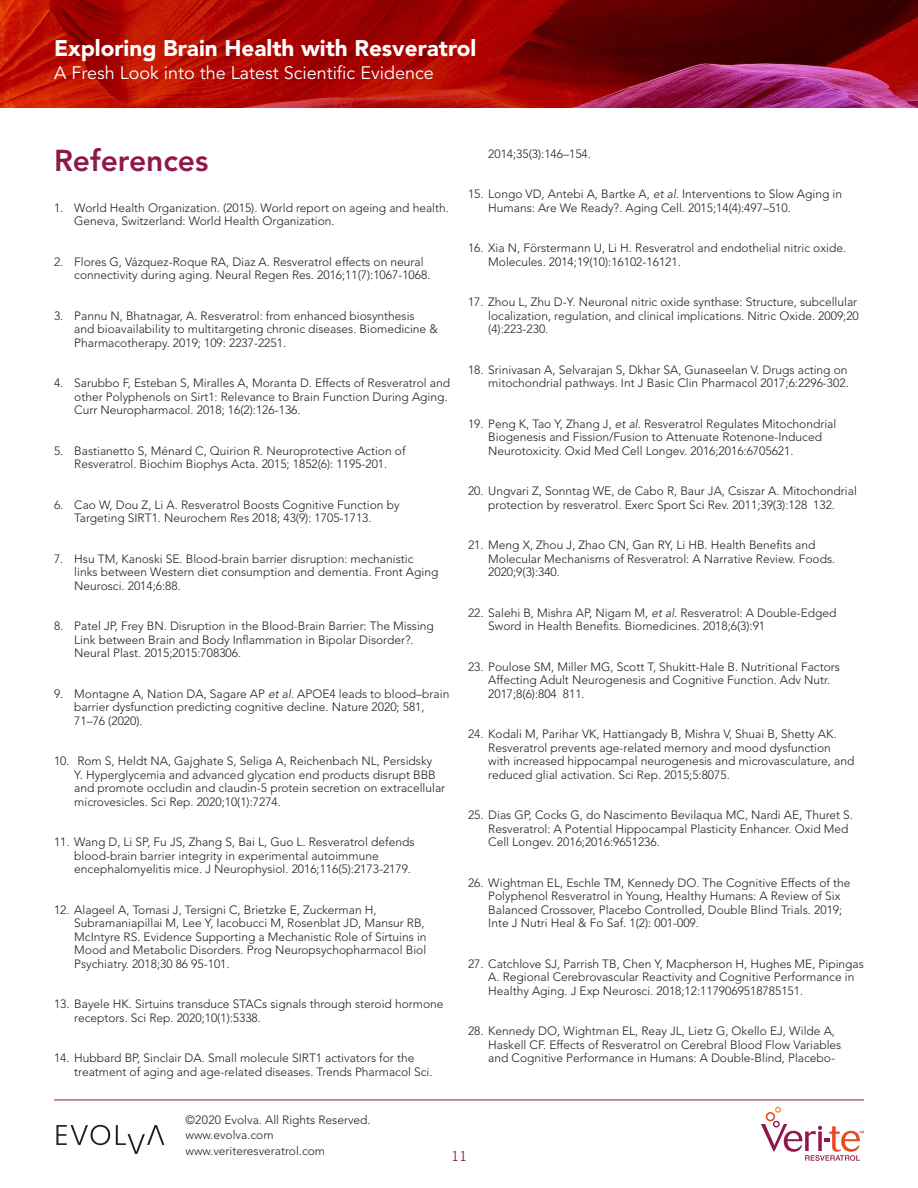
<style>
.page{position:relative;width:918px;height:1188px;background:#fff}
.page>*{position:absolute;margin:0;border:0;box-sizing:border-box;transform-origin:0 0}
.subhead{font:800 30px "Avenir LT Std";color:#8f174b}
.t1{font:900 22.5px "Avenir LT Std";color:#fff}
.t2{font:18px "Avenir LT Std";color:#fff}
.t3{font:13.5px "Trade Gothic";color:#8f174b}
.t4{font:300 12px/13.5px "Avenir LT Std";color:#231f20}
.s1{font-style:italic}
</style>
<div class="page">
<svg style="left:761px;top:1107px;width:103px;height:54px"></svg>
<hr style="left:54px;top:1100px;width:810px;height:1px;background:#8f174b">
<img style="left:0;top:0;width:918px;height:108px">
<svg style="left:56px;top:1125px;width:54px;height:20px"></svg>
<svg style="left:116px;top:1125px;width:48px;height:29px"></svg>
<p class="t1" style="left:54px;top:34px;width:424px">Exploring Brain Health with Resveratrol</p>
<p class="t2" style="left:54px;top:62px;width:381px">A Fresh Look into the Latest Scientific Evidence</p>
<p class="subhead" style="left:54px;top:143px;width:156px">References</p>
<p class="t4" style="left:74px;top:201px;width:376px;text-indent:-20px">1. World Health Organization. (2015). World report on ageing and health.<br>Geneva, Switzerland: World Health Organization.</p>
<p class="t4" style="left:74px;top:255px;width:358px;text-indent:-20px">2. Flores G, Vázquez-Roque RA, Diaz A. Resveratrol effects on neural connectivity during aging. Neural Regen Res. 2016;11(7):1067-1068.</p>
<p class="t4" style="left:74px;top:309px;width:365px;text-indent:-20px">3. Pannu N, Bhatnagar, A. Resveratrol: from enhanced biosynthesis and bioavailability to multitargeting chronic diseases. Biomedicine &amp;<br>Pharmacotherapy. 2019; 109: 2237-2251.</p>
<p class="t4" style="left:74px;top:376px;width:377px;text-indent:-20px">4. Sarubbo F, Esteban S, Miralles A, Moranta D. Effects of Resveratrol and other Polyphenols on Sirt1: Relevance to Brain Function During Aging.<br>Curr Neuropharmacol. 2018; 16(2):126-136.</p>
<p class="t4" style="left:54px;top:444px;width:353px;text-align:center">5. Bastianetto S, Ménard C, Quirion R. Neuroprotective Action of<br>Resveratrol. Biochim Biophys Acta. 2015; 1852(6): 1195-201.</p>
<p class="t4" style="left:74px;top:498px;width:327px;text-indent:-20px">6. Cao W, Dou Z, Li A. Resveratrol Boosts Cognitive Function by<br>Targeting SIRT1. Neurochem Res 2018; 43(9): 1705-1713.</p>
<p class="t4" style="left:74px;top:552px;width:366px;text-indent:-20px">7. Hsu TM, Kanoski SE. Blood-brain barrier disruption: mechanistic links between Western diet consumption and dementia. Front Aging<br>Neurosci. 2014;6:88.</p>
<p class="t4" style="left:74px;top:619px;width:361px;text-indent:-20px">8. Patel JP, Frey BN. Disruption in the Blood-Brain Barrier: The Missing<br>Link between Brain and Body Inflammation in Bipolar Disorder?.<br>Neural Plast. 2015;2015:708306.</p>
<p class="t4" style="left:74px;top:687px;width:377px;text-indent:-20px">9. Montagne A, Nation DA, Sagare AP <span class="s1">et al.</span> APOE4 leads to blood–brain barrier dysfunction predicting cognitive decline. Nature 2020; 581,<br>71–76 (2020).</p>
<p class="t4" style="left:74px;top:754px;width:373px;text-indent:-20px">10. Rom S, Heldt NA, Gajghate S, Seliga A, Reichenbach NL, Persidsky<br>Y. Hyperglycemia and advanced glycation end products disrupt BBB and promote occludin and claudin-5 protein secretion on extracellular microvesicles. Sci Rep. 2020;10(1):7274.</p>
<p class="t4" style="left:74px;top:835px;width:342px;text-indent:-20px">11. Wang D, Li SP, Fu JS, Zhang S, Bai L, Guo L. Resveratrol defends blood-brain barrier integrity in experimental autoimmune encephalomyelitis mice. J Neurophysiol. 2016;116(5):2173-2179.</p>
<p class="t4" style="left:74px;top:903px;width:354px;text-indent:-20px">12. Alageel A, Tomasi J, Tersigni C, Brietzke E, Zuckerman H, Subramaniapillai M, Lee Y, Iacobucci M, Rosenblat JD, Mansur RB, McIntyre RS. Evidence Supporting a Mechanistic Role of Sirtuins in Mood and Metabolic Disorders. Prog Neuropsychopharmacol Biol Psychiatry. 2018;30 86 95-101.</p>
<p class="t4" style="left:74px;top:997px;width:371px;text-indent:-20px">13. Bayele HK. Sirtuins transduce STACs signals through steroid hormone receptors. Sci Rep. 2020;10(1):5338.</p>
<p class="t4" style="left:74px;top:1051px;width:360px;text-indent:-20px">14. Hubbard BP, Sinclair DA. Small molecule SIRT1 activators for the treatment of aging and age-related diseases. Trends Pharmacol Sci.</p>
<p class="t4" style="left:488px;top:147px;width:104px">2014;35(3):146–154.</p>
<p class="t4" style="left:488px;top:187px;width:355px;text-indent:-20px">15. Longo VD, Antebi A, Bartke A, <span class="s1">et al.</span> Interventions to Slow Aging in<br>Humans: Are We Ready?. Aging Cell. 2015;14(4):497–510.</p>
<p class="t4" style="left:488px;top:241px;width:359px;text-indent:-20px">16. Xia N, Förstermann U, Li H. Resveratrol and endothelial nitric oxide.<br>Molecules. 2014;19(10):16102-16121.</p>
<p class="t4" style="left:488px;top:295px;width:372px;text-indent:-20px">17. Zhou L, Zhu D-Y. Neuronal nitric oxide synthase: Structure, subcellular localization, regulation, and clinical implications. Nitric Oxide. 2009;20 (4):223-230.</p>
<p class="t4" style="left:468px;top:363px;width:382px;text-align:right">18. Srinivasan A, Selvarajan S, Dkhar SA, Gunaseelan V. Drugs acting on mitochondrial pathways. Int J Basic Clin Pharmacol 2017;6:2296-302.</p>
<p class="t4" style="left:488px;top:417px;width:350px;text-indent:-20px">19. Peng K, Tao Y, Zhang J, <span class="s1">et al.</span> Resveratrol Regulates Mitochondrial<br>Biogenesis and Fission/Fusion to Attenuate Rotenone-Induced<br>Neurotoxicity. Oxid Med Cell Longev. 2016;2016:6705621.</p>
<p class="t4" style="left:468px;top:484px;width:390px;text-align:center">20. Ungvari Z, Sonntag WE, de Cabo R, Baur JA, Csiszar A. Mitochondrial protection by resveratrol. Exerc Sport Sci Rev. 2011;39(3):128‐132.</p>
<p class="t4" style="left:488px;top:538px;width:349px;text-indent:-20px">21. Meng X, Zhou J, Zhao CN, Gan RY, Li HB. Health Benefits and<br>Molecular Mechanisms of Resveratrol: A Narrative Review. Foods.<br>2020;9(3):340.</p>
<p class="t4" style="left:488px;top:606px;width:350px;text-indent:-20px">22. Salehi B, Mishra AP, Nigam M, <span class="s1">et al.</span> Resveratrol: A Double-Edged<br>Sword in Health Benefits. Biomedicines. 2018;6(3):91</p>
<p class="t4" style="left:488px;top:660px;width:353px;text-indent:-20px">23. Poulose SM, Miller MG, Scott T, Shukitt-Hale B. Nutritional Factors<br>Affecting Adult Neurogenesis and Cognitive Function. Adv Nutr.<br>2017;8(6):804‐811.</p>
<p class="t4" style="left:488px;top:727px;width:368px;text-indent:-20px">24. Kodali M, Parihar VK, Hattiangady B, Mishra V, Shuai B, Shetty AK.<br>Resveratrol prevents age-related memory and mood dysfunction with increased hippocampal neurogenesis and microvasculature, and reduced glial activation. Sci Rep. 2015;5:8075.</p>
<p class="t4" style="left:488px;top:808px;width:366px;text-indent:-20px">25. Dias GP, Cocks G, do Nascimento Bevilaqua MC, Nardi AE, Thuret S.<br>Resveratrol: A Potential Hippocampal Plasticity Enhancer. Oxid Med<br>Cell Longev. 2016;2016:9651236.</p>
<p class="t4" style="left:488px;top:876px;width:364px;text-indent:-20px">26. Wightman EL, Eschle TM, Kennedy DO. The Cognitive Effects of the Polyphenol Resveratrol in Young, Healthy Humans: A Review of Six Balanced Crossover, Placebo Controlled, Double Blind Trials. 2019; Inte J Nutri Heal &amp; Fo Saf. 1(2): 001-009.</p>
<p class="t4" style="left:488px;top:957px;width:377px;text-indent:-20px">27. Catchlove SJ, Parrish TB, Chen Y, Macpherson H, Hughes ME, Pipingas<br>A. Regional Cerebrovascular Reactivity and Cognitive Performance in<br>Healthy Aging. J Exp Neurosci. 2018;12:1179069518785151.</p>
<p class="t4" style="left:488px;top:1024px;width:355px;text-indent:-20px">28. Kennedy DO, Wightman EL, Reay JL, Lietz G, Okello EJ, Wilde A,<br>Haskell CF. Effects of Resveratrol on Cerebral Blood Flow Variables and Cognitive Performance in Humans: A Double-Blind, Placebo-</p>
<p class="t4" style="left:186px;top:1113px;width:187px">©2020 Evolva. All Rights Reserved.</p>
<p class="t4" style="left:186px;top:1128px;width:90px">www.evolva.com</p>
<p class="t4" style="left:186px;top:1144px;width:141px">www.veriteresveratrol.com</p>
<p class="t3" style="left:451px;top:1148px;width:18px">11</p>
</div>
